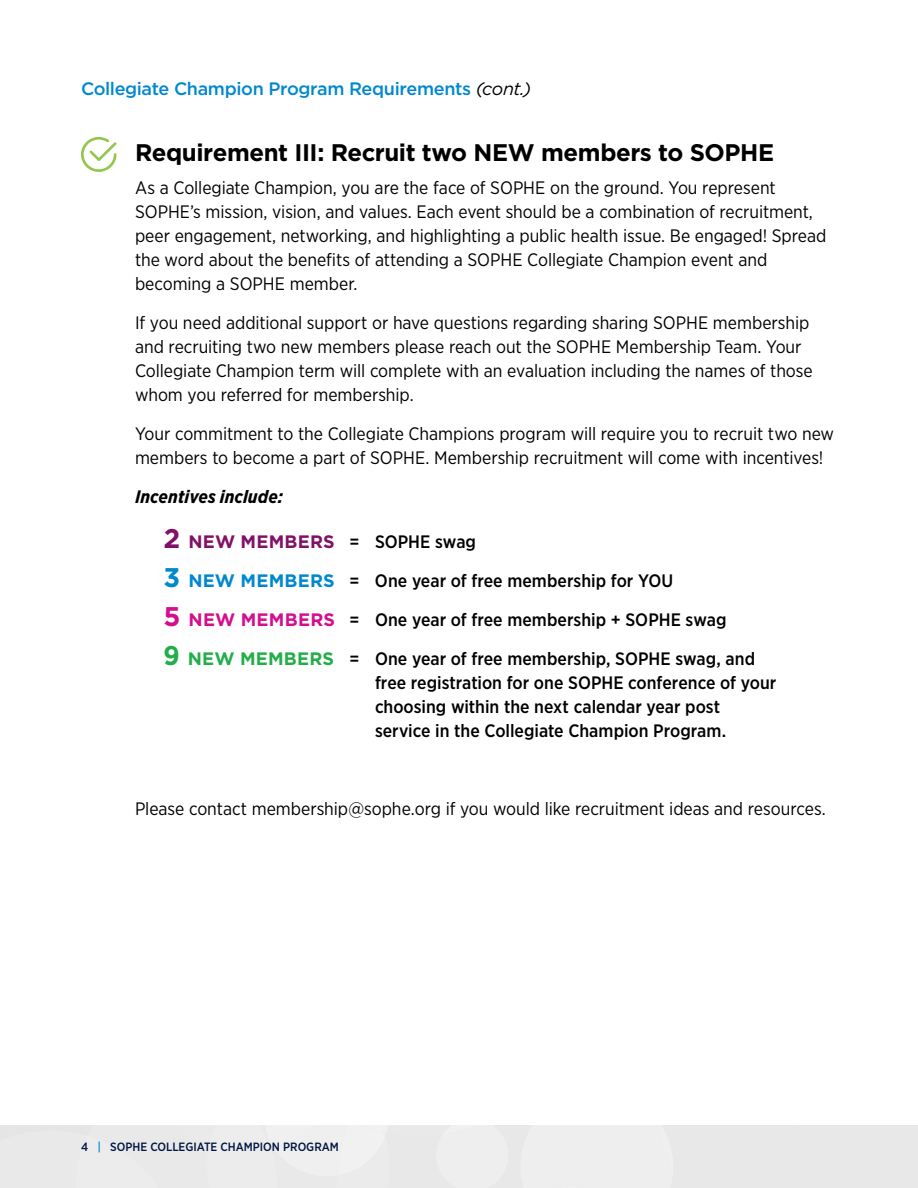
<style>
.page{position:relative;width:918px;height:1188px;background:#fff}
.page>*{position:absolute;margin:0;border:0;box-sizing:border-box;transform-origin:0 0}
.t1{font:700 24px "Gotham";letter-spacing:-.02em;color:#000}
.BodyText2{font:18px/24px "Gotham Narrow";letter-spacing:-.005em;color:#000}
.BodyText2-2{font:500 18px/24px "Gotham Narrow";color:#000}
.Headline{font:500 18px "Gotham";letter-spacing:-.02em;color:#0088ce}
.BodyText2-3{font:700 18px "Gotham";letter-spacing:.01em;color:#811167}
.BodyText2-4{font:italic 700 18px "Gotham Narrow";letter-spacing:.005em;color:#000}
.t2{font:500 12px "Gotham Narrow";color:#001541}
.s1{font-weight:400;font-style:italic;color:#000}
.s2{font-size:27px}
.s3{font-family:"Gotham Narrow";font-weight:500;color:#000}
.s4{font-family:"Gotham";font-weight:700;font-size:27px;color:#0088ce}
.s5{font-family:"Gotham";font-weight:700;color:#0088ce}
.s6{font-family:"Gotham";font-weight:700;font-size:27px;color:#d40e8c}
.s7{font-family:"Gotham";font-weight:700;color:#d40e8c}
.s8{font-family:"Gotham";font-weight:700;font-size:27px;color:#23ae49}
.s9{font-family:"Gotham";font-weight:700;color:#23ae49}
.s10{color:#0088ce}
</style>
<div class="page">
<div style="left:0;top:1125px;width:918px;height:63px;background:#e9e9e9"></div>
<svg style="left:81px;top:137px;width:36px;height:35px"></svg>
<p class="Headline" style="left:81px;top:77px;width:452px">Collegiate Champion Program Requirements <span class="s1">(cont.)</span></p>
<h1 class="t1" style="left:135px;top:137px;width:641px">Requirement III: Recruit two NEW members to SOPHE</h1>
<p class="BodyText2" style="left:135px;top:176px;width:693px">As a Collegiate Champion, you are the face of SOPHE on the ground. You represent SOPHE’s mission, vision, and values. Each event should be a combination of recruitment, peer engagement, networking, and highlighting a public health issue. Be engaged! Spread the word about the benefits of attending a SOPHE Collegiate Champion event and becoming a SOPHE member.</p>
<p class="BodyText2" style="left:135px;top:311px;width:679px">If you need additional support or have questions regarding sharing SOPHE membership and recruiting two new members please reach out the SOPHE Membership Team. Your Collegiate Champion term will complete with an evaluation including the names of those whom you referred for membership.</p>
<p class="BodyText2" style="left:135px;top:422px;width:701px">Your commitment to the Collegiate Champions program will require you to recruit two new members to become a part of SOPHE. Membership recruitment will come with incentives!</p>
<p class="BodyText2-4" style="left:135px;top:485px;width:149px">Incentives include:</p>
<p class="BodyText2-3" style="left:164px;top:530px;width:314px"><span class="s2">2</span> NEW MEMBERS <span class="s3">= SOPHE swag</span></p>
<p class="BodyText2-2" style="left:164px;top:569px;width:511px"><span class="s4">3</span> <span class="s5">NEW MEMBERS</span> = One year of free membership for YOU</p>
<p class="BodyText2-2" style="left:164px;top:608px;width:565px"><span class="s6">5</span> <span class="s7">NEW MEMBERS</span> = One year of free membership + SOPHE swag</p>
<p class="BodyText2-2" style="left:375px;top:647px;width:403px;text-indent:-212px"><span class="s8">9</span> <span class="s9">NEW MEMBERS</span> = One year of free membership, SOPHE swag, and free registration for one SOPHE conference of your choosing within the next calendar year post service in the Collegiate Champion Program.</p>
<p class="BodyText2" style="left:135px;top:797px;width:690px">Please contact membership@sophe.org if you would like recruitment ideas and resources.</p>
<p class="t2" style="left:81px;top:1139px;width:259px">4 <span class="s10">|</span> SOPHE COLLEGIATE CHAMPION PROGRAM</p>
</div>
